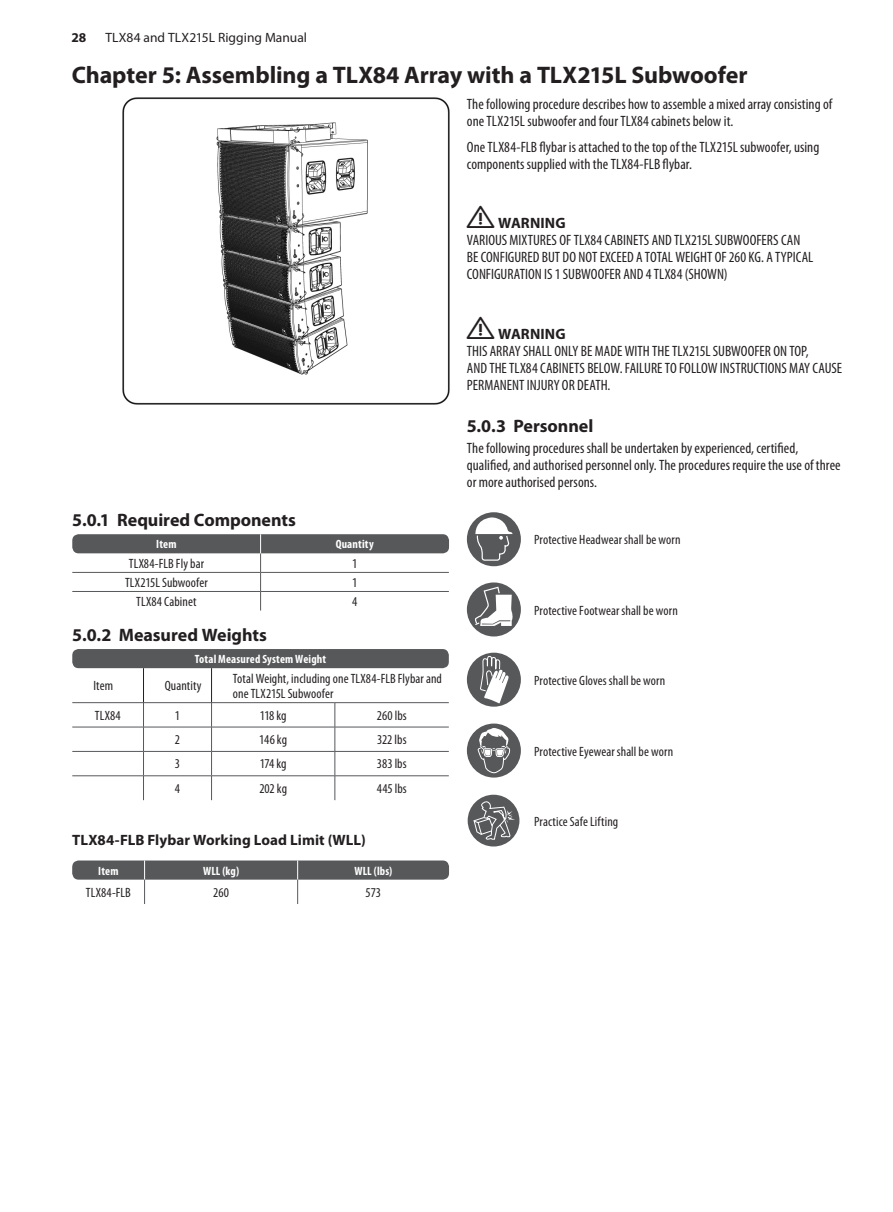
<style>
.page{position:relative;width:893px;height:1212px;background:#fff}
.page>*{position:absolute;margin:0;border:0;box-sizing:border-box;transform-origin:0 0}
.Chapter{font:700 24px "Myriad Pro";letter-spacing:-.005em;color:#231f20}
._5_0_1_Article_cont{font:700 18px "Myriad Pro";letter-spacing:-.005em;color:#231f20}
._5_0_1_Article{font:700 18px "Myriad Pro";letter-spacing:-.005em;color:#231f20}
.GENERAL_Text{font:condensed 15px/17px "Myriad Pro";letter-spacing:.005em;color:#231f20}
.Paragraph{font:700 15px "Myriad Pro";letter-spacing:.005em;color:#231f20}
.SAFETY_Caution_Excla{font:700 15px "Myriad Pro";letter-spacing:.005em;color:#231f20}
.t1{font:condensed 13.5px/15px "Myriad Pro";letter-spacing:.005em;color:#231f20}
.t2{font:13.5px "Myriad Pro";letter-spacing:.005em;color:#231f20}
.t3{font:700 13.5px "Myriad Pro";color:#231f20}
.t4{font:700 condensed 12px "Myriad Pro";letter-spacing:.015em;color:#fff}
.s1{font-family:"SQF Cust Glyph Set 1 V1";font-weight:400;font-size:30px}
</style>
<div class="page">
<div style="left:72px;top:534px;width:377px;height:19px;background:#57585a;border-radius:6px"></div>
<hr style="left:72px;top:572px;width:189px;height:1px;background:#57585a">
<hr style="left:261px;top:572px;width:188px;height:1px;background:#57585a">
<hr style="left:72px;top:591px;width:189px;height:1px;background:#57585a">
<hr style="left:261px;top:591px;width:188px;height:1px;background:#57585a">
<svg style="left:260px;top:534px;width:1px;height:76px"></svg>
<div style="left:72px;top:649px;width:377px;height:19px;background:#57585a;border-radius:6px"></div>
<svg style="left:335px;top:703px;width:1px;height:97px"></svg>
<hr style="left:212px;top:727px;width:123px;height:1px;background:#57585a">
<hr style="left:335px;top:727px;width:114px;height:1px;background:#57585a">
<hr style="left:212px;top:751px;width:123px;height:1px;background:#57585a">
<hr style="left:335px;top:751px;width:114px;height:1px;background:#57585a">
<hr style="left:72px;top:702px;width:72px;height:1px;background:#57585a">
<hr style="left:72px;top:727px;width:72px;height:1px;background:#57585a">
<hr style="left:144px;top:727px;width:68px;height:1px;background:#57585a">
<hr style="left:72px;top:751px;width:72px;height:1px;background:#57585a">
<hr style="left:144px;top:751px;width:68px;height:1px;background:#57585a">
<svg style="left:143px;top:703px;width:1px;height:97px"></svg>
<hr style="left:144px;top:702px;width:68px;height:1px;background:#57585a">
<hr style="left:72px;top:775px;width:72px;height:1px;background:#57585a">
<hr style="left:144px;top:775px;width:68px;height:1px;background:#57585a">
<hr style="left:212px;top:775px;width:123px;height:1px;background:#57585a">
<hr style="left:335px;top:775px;width:114px;height:1px;background:#57585a">
<hr style="left:212px;top:702px;width:123px;height:1px;background:#57585a">
<hr style="left:335px;top:702px;width:114px;height:1px;background:#57585a">
<hr style="left:143px;top:668px;width:1px;height:34px;background:#231f20">
<hr style="left:211px;top:668px;width:1px;height:34px;background:#231f20">
<svg style="left:211px;top:703px;width:1px;height:97px"></svg>
<div style="left:72px;top:860px;width:377px;height:20px;background:#57585a;border-radius:6px"></div>
<svg style="left:144px;top:860px;width:1px;height:44px"></svg>
<svg style="left:297px;top:860px;width:1px;height:44px"></svg>
<img style="left:122px;top:97px;width:328px;height:308px">
<div style="left:467px;top:512px;width:54px;height:54px;background:#57585a;border-radius:50%"></div>
<svg style="left:475px;top:517px;width:37px;height:44px"></svg>
<div style="left:467px;top:582px;width:54px;height:54px;background:#57585a;border-radius:50%"></div>
<svg style="left:474px;top:586px;width:39px;height:40px"></svg>
<div style="left:467px;top:653px;width:54px;height:54px;background:#57585a;border-radius:50%"></div>
<svg style="left:480px;top:655px;width:29px;height:48px"></svg>
<div style="left:467px;top:723px;width:54px;height:54px;background:#57585a;border-radius:50%"></div>
<svg style="left:477px;top:727px;width:34px;height:50px"></svg>
<div style="left:468px;top:795px;width:51px;height:51px;background:#57585a;border-radius:50%"></div>
<svg style="left:472px;top:801px;width:43px;height:39px"></svg>
<p class="t3" style="left:71px;top:29px;width:17px">28</p>
<p class="t2" style="left:105px;top:29px;width:203px">TLX84 and TLX215L Rigging Manual</p>
<p class="Chapter" style="left:72px;top:59px;width:677px">Chapter 5: Assembling a TLX84 Array with a TLX215L Subwoofer</p>
<p class="_5_0_1_Article" style="left:72px;top:508px;width:225px">5.0.1 Required Components</p>
<p class="t4" style="left:156px;top:536px;width:22px">Item</p>
<p class="t4" style="left:336px;top:536px;width:40px">Quantity</p>
<p class="t1" style="left:129px;top:556px;width:77px">TLX84-FLB Fly bar</p>
<p class="t1" style="left:352px;top:556px;width:7px">1</p>
<p class="t1" style="left:125px;top:575px;width:84px">TLX215L Subwoofer</p>
<p class="t1" style="left:352px;top:575px;width:7px">1</p>
<p class="t1" style="left:136px;top:594px;width:62px">TLX84 Cabinet</p>
<p class="t1" style="left:352px;top:594px;width:7px">4</p>
<p class="_5_0_1_Article_cont" style="left:72px;top:623px;width:196px">5.0.2 Measured Weights</p>
<p class="t4" style="left:195px;top:652px;width:133px">Total Measured System Weight</p>
<p class="t1" style="left:94px;top:678px;width:21px">Item</p>
<p class="t1" style="left:165px;top:678px;width:38px">Quantity</p>
<p class="t1" style="left:233px;top:671px;width:211px">Total Weight, including one TLX84-FLB Flybar and one TLX215L Subwoofer</p>
<p class="t1" style="left:95px;top:707px;width:27px">TLX84</p>
<p class="t1" style="left:175px;top:707px;width:7px">1</p>
<p class="t1" style="left:260px;top:707px;width:28px">118 kg</p>
<p class="t1" style="left:377px;top:707px;width:31px">260 lbs</p>
<p class="t1" style="left:175px;top:732px;width:7px">2</p>
<p class="t1" style="left:259px;top:732px;width:29px">146 kg</p>
<p class="t1" style="left:377px;top:732px;width:31px">322 lbs</p>
<p class="t1" style="left:175px;top:756px;width:7px">3</p>
<p class="t1" style="left:260px;top:756px;width:28px">174 kg</p>
<p class="t1" style="left:377px;top:756px;width:31px">383 lbs</p>
<p class="t1" style="left:175px;top:781px;width:7px">4</p>
<p class="t1" style="left:259px;top:781px;width:29px">202 kg</p>
<p class="t1" style="left:377px;top:781px;width:32px">445 lbs</p>
<p class="Paragraph" style="left:72px;top:830px;width:295px">TLX84-FLB Flybar Working Load Limit (WLL)</p>
<p class="t4" style="left:98px;top:863px;width:22px">Item</p>
<p class="t4" style="left:203px;top:863px;width:37px">WLL (kg)</p>
<p class="t4" style="left:354px;top:863px;width:39px">WLL (lbs)</p>
<p class="t1" style="left:86px;top:884px;width:47px">TLX84-FLB</p>
<p class="t1" style="left:213px;top:884px;width:17px">260</p>
<p class="t1" style="left:366px;top:884px;width:17px">573</p>
<p class="GENERAL_Text" style="left:467px;top:95px;width:367px">The following procedure describes how to assemble a mixed array consisting of one TLX215L subwoofer and four TLX84 cabinets below it.</p>
<p class="GENERAL_Text" style="left:467px;top:138px;width:354px">One TLX84-FLB flybar is attached to the top of the TLX215L subwoofer, using components supplied with the TLX84-FLB flybar.</p>
<p class="SAFETY_Caution_Excla" style="left:467px;top:213px;width:100px"><span class="s1">!</span> WARNING</p>
<p class="GENERAL_Text" style="left:467px;top:231px;width:348px">VARIOUS MIXTURES OF TLX84 CABINETS AND TLX215L SUBWOOFERS CAN<br>BE CONFIGURED BUT DO NOT EXCEED A TOTAL WEIGHT OF 260 KG. A TYPICAL<br>CONFIGURATION IS 1 SUBWOOFER AND 4 TLX84 (SHOWN)</p>
<p class="SAFETY_Caution_Excla" style="left:467px;top:324px;width:100px"><span class="s1">!</span> WARNING</p>
<p class="GENERAL_Text" style="left:467px;top:342px;width:377px">THIS ARRAY SHALL ONLY BE MADE WITH THE TLX215L SUBWOOFER ON TOP,<br>AND THE TLX84 CABINETS BELOW. FAILURE TO FOLLOW INSTRUCTIONS MAY CAUSE<br>PERMANENT INJURY OR DEATH.</p>
<p class="_5_0_1_Article_cont" style="left:467px;top:414px;width:128px">5.0.3 Personnel</p>
<p class="GENERAL_Text" style="left:467px;top:440px;width:375px">The following procedures shall be undertaken by experienced, certified, qualified, and authorised personnel only. The procedures require the use of three or more authorised persons.</p>
<p class="t1" style="left:534px;top:532px;width:148px">Protective Headwear shall be worn</p>
<p class="t1" style="left:534px;top:602px;width:145px">Protective Footwear shall be worn</p>
<p class="t1" style="left:534px;top:673px;width:133px">Protective Gloves shall be worn</p>
<p class="t1" style="left:534px;top:743px;width:141px">Protective Eyewear shall be worn</p>
<p class="t1" style="left:534px;top:814px;width:86px">Practice Safe Lifting</p>
</div>
